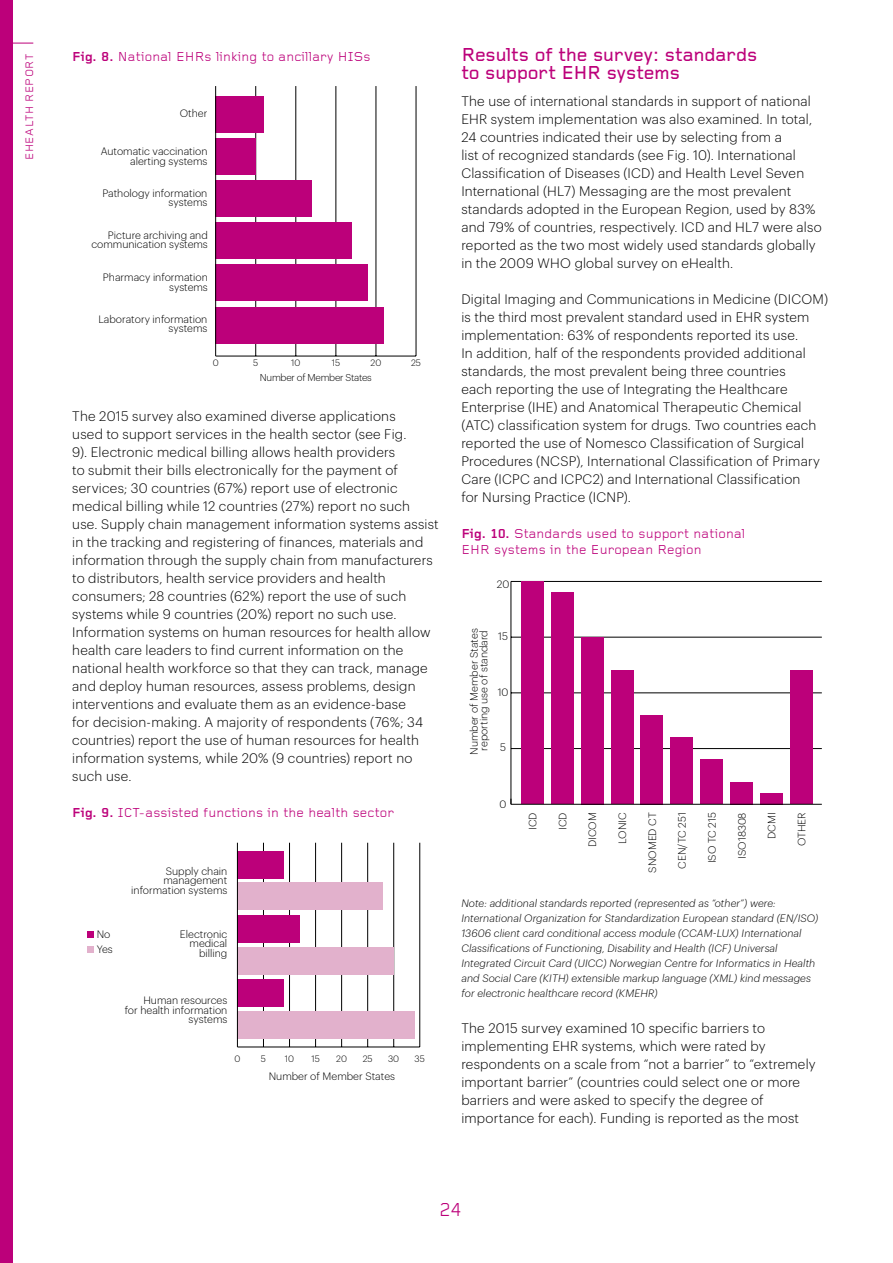
<style>
.page{position:relative;width:893px;height:1263px;background:#fff}
.page>*{position:absolute;margin:0;border:0;box-sizing:border-box;transform-origin:0 0}
.t1{font:500 19.5px/18px "Foundry Gridnik";letter-spacing:-.02em;color:#bc007a}
.t2{font:19.5px "Foundry Gridnik";color:#bc007a}
.t3{font:300 13.5px/18px "Graphik";letter-spacing:.015em;color:#000}
.t4{font:13.5px/16.5px "Foundry Gridnik";letter-spacing:.01em;color:#bc007a}
.t5{font:11.25px "Foundry Gridnik";letter-spacing:.045em;color:#bc007a}
.t6{font:italic 300 10.5px/15px "Graphik";letter-spacing:.01em;color:#000}
.t7{font:300 10.5px/9.6px "Graphik";color:#000;text-align:right}
.t8{font:300 9.75px "Graphik";letter-spacing:-.025em;color:#000}
.t9{font:300 9px "Graphik";color:#000}
.s1{font-weight:700}
</style>
<div class="page">
<svg style="left:13px;top:43px;width:20px;height:1px"></svg>
<div style="left:0;top:0;width:13px;height:1263px;background:#bc007a"></div>
<hr style="left:216px;top:356px;width:200px;height:1px;background:#000">
<hr style="left:255px;top:86px;width:1px;height:270px;background:#000">
<hr style="left:296px;top:86px;width:1px;height:270px;background:#000">
<hr style="left:336px;top:86px;width:1px;height:270px;background:#000">
<hr style="left:376px;top:86px;width:1px;height:270px;background:#000">
<hr style="left:416px;top:86px;width:1px;height:270px;background:#000">
<div style="left:216px;top:307px;width:168px;height:36px;background:#bc007a"></div>
<div style="left:216px;top:265px;width:152px;height:36px;background:#bc007a"></div>
<div style="left:216px;top:223px;width:136px;height:36px;background:#bc007a"></div>
<div style="left:216px;top:180px;width:96px;height:37px;background:#bc007a"></div>
<div style="left:216px;top:96px;width:48px;height:36px;background:#bc007a"></div>
<div style="left:216px;top:138px;width:40px;height:36px;background:#bc007a"></div>
<hr style="left:215px;top:86px;width:1px;height:270px;background:#000">
<hr style="left:237px;top:1047px;width:183px;height:1px;background:#000">
<hr style="left:263px;top:843px;width:1px;height:204px;background:#000">
<hr style="left:289px;top:843px;width:1px;height:204px;background:#000">
<hr style="left:315px;top:843px;width:1px;height:204px;background:#000">
<hr style="left:341px;top:843px;width:1px;height:204px;background:#000">
<hr style="left:367px;top:843px;width:1px;height:204px;background:#000">
<hr style="left:393px;top:843px;width:1px;height:204px;background:#000">
<hr style="left:419px;top:843px;width:1px;height:204px;background:#000">
<div style="left:237px;top:1011px;width:178px;height:27px;background:#e2b1cc"></div>
<div style="left:237px;top:979px;width:47px;height:28px;background:#bc007a"></div>
<div style="left:237px;top:947px;width:157px;height:27px;background:#e2b1cc"></div>
<div style="left:237px;top:915px;width:63px;height:27px;background:#bc007a"></div>
<div style="left:237px;top:882px;width:146px;height:28px;background:#e2b1cc"></div>
<div style="left:237px;top:851px;width:47px;height:27px;background:#bc007a"></div>
<div style="left:87px;top:931px;width:7px;height:6px;background:#bc007a"></div>
<div style="left:87px;top:946px;width:7px;height:7px;background:#e2b1cc"></div>
<hr style="left:237px;top:843px;width:1px;height:204px;background:#000">
<hr style="left:511px;top:581px;width:1px;height:223px;background:#000">
<hr style="left:511px;top:748px;width:311px;height:1px;background:#000">
<hr style="left:511px;top:693px;width:311px;height:1px;background:#000">
<hr style="left:511px;top:637px;width:311px;height:1px;background:#000">
<hr style="left:511px;top:581px;width:311px;height:1px;background:#000">
<div style="left:521px;top:581px;width:23px;height:223px;background:#bc007a"></div>
<div style="left:611px;top:670px;width:22px;height:134px;background:#bc007a"></div>
<div style="left:641px;top:715px;width:22px;height:89px;background:#bc007a"></div>
<div style="left:671px;top:737px;width:22px;height:67px;background:#bc007a"></div>
<div style="left:700px;top:760px;width:23px;height:44px;background:#bc007a"></div>
<div style="left:730px;top:782px;width:23px;height:22px;background:#bc007a"></div>
<div style="left:760px;top:793px;width:23px;height:11px;background:#bc007a"></div>
<div style="left:790px;top:670px;width:23px;height:134px;background:#bc007a"></div>
<div style="left:551px;top:593px;width:22px;height:211px;background:#bc007a"></div>
<div style="left:581px;top:637px;width:22px;height:167px;background:#bc007a"></div>
<hr style="left:511px;top:804px;width:311px;height:1px;background:#000">
<p class="t5" style="left:23px;top:160px;width:108px;rotate:-90deg">EHEALTH REPORT</p>
<p class="t4" style="left:72px;top:48px;width:300px"><span class="s1">Fig. 8.</span> National EHRs linking to ancillary HISs</p>
<p class="t7" style="left:180px;top:108px;width:29px">Other</p>
<p class="t7" style="left:101px;top:146px;width:108px">Automatic vaccination alerting systems</p>
<p class="t7" style="left:102px;top:187px;width:106px">Pathology information systems</p>
<p class="t7" style="left:91px;top:229px;width:118px">Picture archiving and communication systems</p>
<p class="t7" style="left:103px;top:272px;width:106px">Pharmacy information systems</p>
<p class="t7" style="left:98px;top:313px;width:110px">Laboratory information systems</p>
<p class="t9" style="left:213px;top:356px;width:7px">0</p>
<p class="t9" style="left:253px;top:356px;width:7px">5</p>
<p class="t9" style="left:291px;top:356px;width:11px">10</p>
<p class="t9" style="left:332px;top:356px;width:10px">15</p>
<p class="t9" style="left:371px;top:356px;width:12px">20</p>
<p class="t9" style="left:411px;top:356px;width:11px">25</p>
<p class="t8" style="left:260px;top:371px;width:113px">Number of Member States</p>
<p class="t3" style="left:72px;top:406px;width:368px">The 2015 survey also examined diverse applications<br>used to support services in the health sector (see Fig.<br>9). Electronic medical billing allows health providers<br>to submit their bills electronically for the payment of services; 30 countries (67%) report use of electronic medical billing while 12 countries (27%) report no such use. Supply chain management information systems assist in the tracking and registering of finances, materials and information through the supply chain from manufacturers to distributors, health service providers and health consumers; 28 countries (62%) report the use of such systems while 9 countries (20%) report no such use.<br>Information systems on human resources for health allow health care leaders to find current information on the national health workforce so that they can track, manage and deploy human resources, assess problems, design interventions and evaluate them as an evidence-base<br>for decision-making. A majority of respondents (76%; 34 countries) report the use of human resources for health information systems, while 20% (9 countries) report no such use.</p>
<p class="t4" style="left:72px;top:804px;width:323px"><span class="s1">Fig. 9.</span> ICT-assisted functions in the health sector</p>
<p class="t7" style="left:97px;top:925px;width:18px;line-height:15.5px;text-align:left">No<br>Yes</p>
<p class="t7" style="left:131px;top:865px;width:98px">Supply chain management information systems</p>
<p class="t7" style="left:180px;top:928px;width:49px">Electronic medical billing</p>
<p class="t7" style="left:125px;top:995px;width:104px">Human resources<br>for health information systems</p>
<p class="t9" style="left:234px;top:1052px;width:7px">0</p>
<p class="t9" style="left:261px;top:1052px;width:7px">5</p>
<p class="t9" style="left:285px;top:1052px;width:11px">10</p>
<p class="t9" style="left:311px;top:1052px;width:10px">15</p>
<p class="t9" style="left:336px;top:1052px;width:12px">20</p>
<p class="t9" style="left:363px;top:1052px;width:11px">25</p>
<p class="t9" style="left:388px;top:1052px;width:13px">30</p>
<p class="t9" style="left:415px;top:1052px;width:12px">35</p>
<p class="t7" style="left:269px;top:1070px;width:128px">Number of Member States</p>
<h1 class="t1" style="left:461px;top:46px;width:297px">Results of the survey: standards to support EHR systems</h1>
<p class="t3" style="left:461px;top:91px;width:362px">The use of international standards in support of national EHR system implementation was also examined. In total, 24 countries indicated their use by selecting from a<br>list of recognized standards (see Fig. 10). International Classification of Diseases (ICD) and Health Level Seven International (HL7) Messaging are the most prevalent standards adopted in the European Region, used by 83% and 79% of countries, respectively. ICD and HL7 were also reported as the two most widely used standards globally in the 2009 WHO global survey on eHealth.</p>
<p class="t3" style="left:461px;top:289px;width:368px">Digital Imaging and Communications in Medicine (DICOM) is the third most prevalent standard used in EHR system implementation: 63% of respondents reported its use.<br>In addition, half of the respondents provided additional standards, the most prevalent being three countries<br>each reporting the use of Integrating the Healthcare Enterprise (IHE) and Anatomical Therapeutic Chemical (ATC) classification system for drugs. Two countries each reported the use of Nomesco Classification of Surgical Procedures (NCSP), International Classification of Primary Care (ICPC and ICPC2) and International Classification<br>for Nursing Practice (ICNP).</p>
<p class="t4" style="left:461px;top:525px;width:285px"><span class="s1">Fig. 10.</span> Standards used to support national<br>EHR systems in the European Region</p>
<p class="t7" style="left:497px;top:578px;width:14px">20</p>
<p class="t7" style="left:468px;top:755px;width:128px;text-align:center;rotate:-90deg">Number of Member States reporting use of standard</p>
<p class="t7" style="left:498px;top:630px;width:11px">15</p>
<p class="t7" style="left:498px;top:686px;width:12px">10</p>
<p class="t7" style="left:500px;top:742px;width:7px">5</p>
<p class="t7" style="left:500px;top:798px;width:8px">0</p>
<p class="t7" style="left:527px;top:830px;width:19px;rotate:-90deg">ICD</p>
<p class="t7" style="left:617px;top:844px;width:33px;rotate:-90deg">LONIC</p>
<p class="t7" style="left:647px;top:873px;width:62px;rotate:-90deg">SNOMED CT</p>
<p class="t7" style="left:676px;top:869px;width:58px;rotate:-90deg">CEN/TC 251</p>
<p class="t7" style="left:706px;top:863px;width:52px;rotate:-90deg">ISO TC 215</p>
<p class="t7" style="left:736px;top:858px;width:48px;rotate:-90deg">ISO18308</p>
<p class="t7" style="left:766px;top:839px;width:28px;rotate:-90deg">DCMI</p>
<p class="t7" style="left:796px;top:846px;width:35px;rotate:-90deg">OTHER</p>
<p class="t7" style="left:557px;top:830px;width:19px;rotate:-90deg">ICD</p>
<p class="t7" style="left:587px;top:847px;width:36px;rotate:-90deg">DICOM</p>
<p class="t6" style="left:461px;top:894px;width:359px">Note: additional standards reported (represented as “other”) were:<br>International Organization for Standardization European standard (EN/ISO)<br>13606 client card conditional access module (CCAM-LUX) International Classifications of Functioning, Disability and Health (ICF) Universal Integrated Circuit Card (UICC) Norwegian Centre for Informatics in Health and Social Care (KITH) extensible markup language (XML) kind messages for electronic healthcare record (KMEHR)</p>
<p class="t3" style="left:461px;top:1018px;width:356px">The 2015 survey examined 10 specific barriers to implementing EHR systems, which were rated by respondents on a scale from “not a barrier” to “extremely important barrier” (countries could select one or more barriers and were asked to specify the degree of importance for each). Funding is reported as the most</p>
<h1 class="t2" style="left:439px;top:1199px;width:24px">24</h1>
</div>
